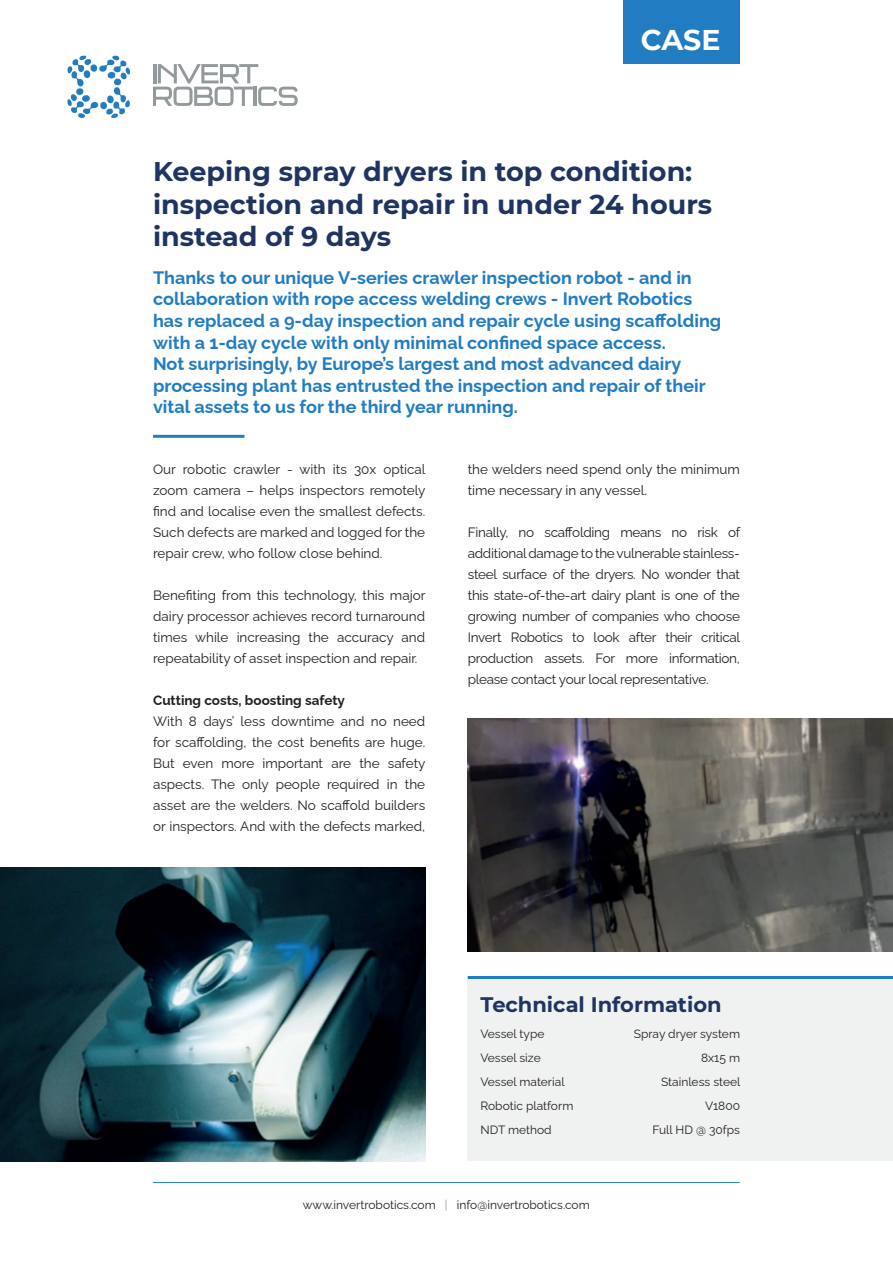
<style>
.page{position:relative;width:893px;height:1263px;background:#fff}
.page>*{position:absolute;margin:0;border:0;box-sizing:border-box;transform-origin:0 0}
.t1{font:700 28.5px "Montserrat";color:#fff}
.t2{font:700 27px/32.4px "Montserrat";color:#1f3461}
.t3{font:700 21px "Montserrat";color:#1f3461}
.t4{font:700 18px/21.6px "Raleway";color:#217cc1}
.t5{font:13.5px/21px "Raleway";color:#231f20;text-align:justify}
.t6{font:700 13.5px "Raleway";color:#231f20}
.t7{font:12px "Raleway";color:#231f20}
.s1{color:#939a9c}
</style>
<div class="page">
<svg style="left:67px;top:55px;width:63px;height:63px"></svg>
<svg style="left:153px;top:64px;width:145px;height:42px"></svg>
<div style="left:468px;top:976px;width:425px;height:185px;background:#f0f1f1"></div>
<hr style="left:153px;top:435px;width:91px;height:3px;background:#217cc1">
<hr style="left:468px;top:976px;width:425px;height:3px;background:#217cc1">
<img style="left:468px;top:719px;width:425px;height:232px">
<div style="left:624px;top:0;width:116px;height:64px;background:#217cc1"></div>
<img style="left:0;top:867px;width:425px;height:294px">
<hr style="left:153px;top:1182px;width:587px;height:1px;background:#217cc1">
<h1 class="t1" style="left:641px;top:19px;width:81px">CASE</h1>
<h2 class="t2" style="left:153px;top:154px;width:561px">Keeping spray dryers in top condition: inspection and repair in under 24 hours instead of 9 days</h2>
<p class="t4" style="left:153px;top:265px;width:570px">Thanks to our unique V-series crawler inspection robot - and in collaboration with rope access welding crews - Invert Robotics has replaced a 9-day inspection and repair cycle using scaffolding with a 1-day cycle with only minimal confined space access.<br>Not surprisingly, by Europe’s largest and most advanced dairy processing plant has entrusted the inspection and repair of their vital assets to us for the third year running.</p>
<p class="t5" style="left:153px;top:457px;width:274px">Our robotic crawler - with its 30x optical zoom camera – helps inspectors remotely find and localise even the smallest defects.<br>Such defects are marked and logged for the repair crew, who follow close behind.</p>
<p class="t5" style="left:153px;top:583px;width:274px">Benefiting from this technology, this major dairy processor achieves record turnaround times while increasing the accuracy and repeatability of asset inspection and repair.</p>
<p class="t6" style="left:153px;top:690px;width:193px">Cutting costs, boosting safety</p>
<p class="t5" style="left:153px;top:709px;width:274px">With 8 days’ less downtime and no need for scaffolding, the cost benefits are huge.<br>But even more important are the safety aspects. The only people required in the asset are the welders. No scaffold builders or inspectors. And with the defects marked,</p>
<p class="t5" style="left:468px;top:457px;width:274px">the welders need spend only the minimum time necessary in any vessel.</p>
<p class="t5" style="left:468px;top:520px;width:274px">Finally, no scaffolding means no risk of additional damage to the vulnerable stainless&shy;steel surface of the dryers. No wonder that this state-of-the-art dairy plant is one of the growing number of companies who choose Invert Robotics to look after their critical production assets. For more information, please contact your local representative.</p>
<h3 class="t3" style="left:480px;top:989px;width:243px">Technical Information</h3>
<p class="t7" style="left:480px;top:1024px;width:65px">Vessel type</p>
<p class="t7" style="left:634px;top:1024px;width:108px">Spray dryer system</p>
<p class="t7" style="left:480px;top:1048px;width:62px">Vessel size</p>
<p class="t7" style="left:701px;top:1048px;width:40px">8x15 m</p>
<p class="t7" style="left:480px;top:1072px;width:86px">Vessel material</p>
<p class="t7" style="left:661px;top:1072px;width:81px">Stainless steel</p>
<p class="t7" style="left:480px;top:1096px;width:94px">Robotic platform</p>
<p class="t7" style="left:705px;top:1096px;width:36px">V1800</p>
<p class="t7" style="left:480px;top:1120px;width:73px">NDT method</p>
<p class="t7" style="left:652px;top:1120px;width:89px">Full HD @ 30fps</p>
<p class="t7" style="left:303px;top:1195px;width:288px">www.invertrobotics.com <span class="s1">|</span> info@invertrobotics.com</p>
</div>
